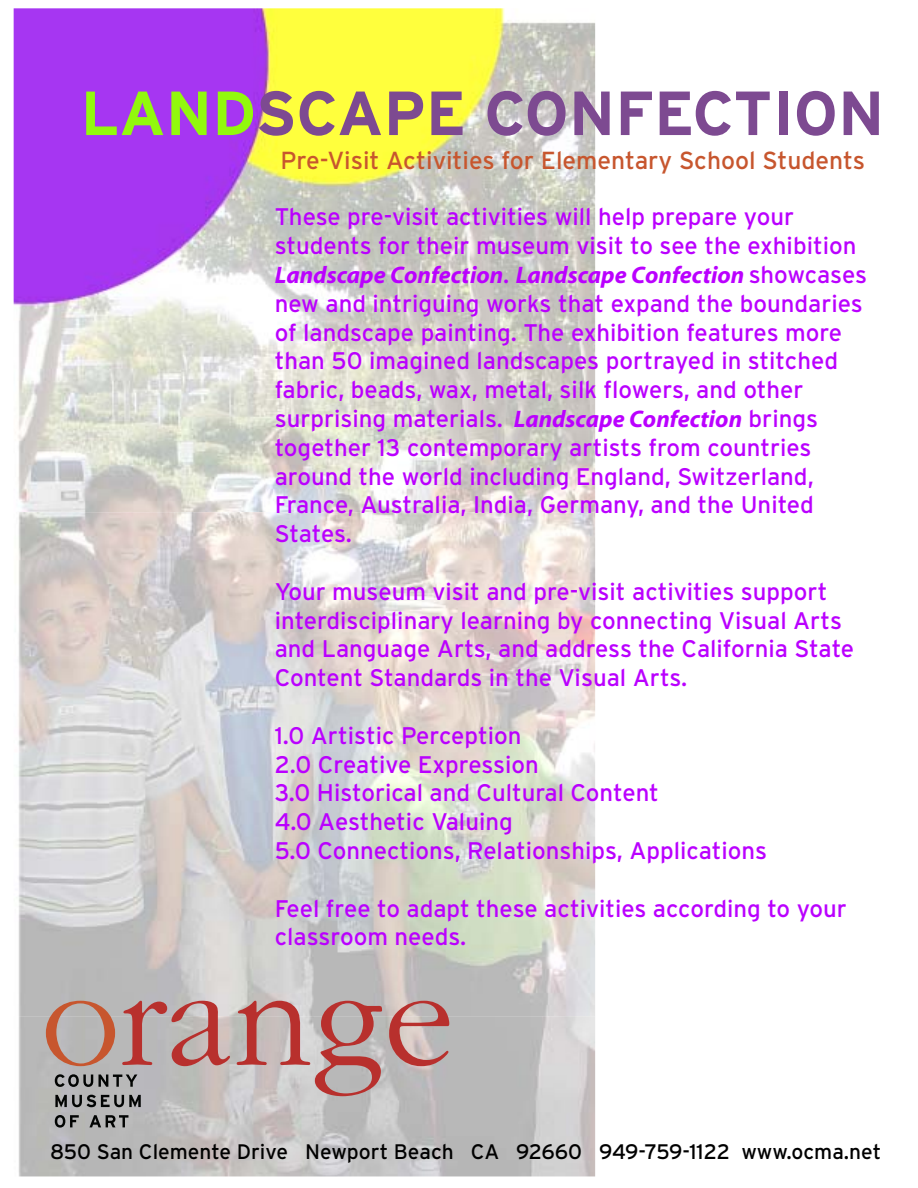
<style>
.page{position:relative;width:918px;height:1188px;background:#fff}
.page>*{position:absolute;margin:0;border:0;box-sizing:border-box;transform-origin:0 0}
.t1{font:700 62.1px "Interstate";color:#7d4a91}
.t2{font:24.6px "Interstate";color:#c7562e}
.t3{font:24px/28.8px "Interstate";color:#ba00ff}
.t4{font:21px "Interstate";color:#000}
.s1{color:#92f90d}
.s2{font-family:"Myriad";font-weight:700;font-style:italic}
</style>
<div class="page">
<img style="left:13px;top:8px;width:582px;height:1169px">
<svg style="left:46px;top:1001px;width:69px;height:65px;background:#bc9b8f"></svg>
<svg style="left:122px;top:1001px;width:108px;height:65px;background:#bd9190"></svg>
<svg style="left:237px;top:1001px;width:145px;height:95px;background:#c19c9b"></svg>
<svg style="left:389px;top:1001px;width:60px;height:65px;background:#c29390"></svg>
<svg style="left:55px;top:1074px;width:38px;height:13px"></svg>
<svg style="left:99px;top:1075px;width:38px;height:12px"></svg>
<svg style="left:55px;top:1095px;width:86px;height:12px"></svg>
<svg style="left:55px;top:1115px;width:24px;height:13px"></svg>
<svg style="left:89px;top:1115px;width:39px;height:12px"></svg>
<p class="t1" style="left:81px;top:79px;width:805px"><span class="s1">LAND</span>SCAPE CONFECTION</p>
<p class="t2" style="left:280px;top:146px;width:586px">Pre-Visit Activities for Elementary School Students</p>
<p class="t3" style="left:275px;top:202px;width:594px">These pre-visit activities will help prepare your students for their museum visit to see the exhibition <span class="s2">Landscape Confection</span>. <span class="s2">Landscape Confection</span> showcases new and intriguing works that expand the boundaries of landscape painting. The exhibition features more than 50 imagined landscapes portrayed in stitched fabric, beads, wax, metal, silk flowers, and other surprising materials. <span class="s2">Landscape Confection</span> brings together 13 contemporary artists from countries around the world including England, Switzerland, France, Australia, India, Germany, and the United States.</p>
<p class="t3" style="left:275px;top:577px;width:581px">Your museum visit and pre-visit activities support interdisciplinary learning by connecting Visual Arts and Language Arts, and address the California State Content Standards in the Visual Arts.</p>
<p class="t3" style="left:275px;top:721px;width:494px">1.0 Artistic Perception<br>2.0 Creative Expression<br>3.0 Historical and Cultural Content<br>4.0 Aesthetic Valuing<br>5.0 Connections, Relationships, Applications</p>
<p class="t3" style="left:275px;top:893px;width:574px">Feel free to adapt these activities according to your classroom needs.</p>
<p class="t4" style="left:50px;top:1140px;width:833px">850 San Clemente Drive Newport Beach CA 92660 949-759-1122 www.ocma.net</p>
</div>
